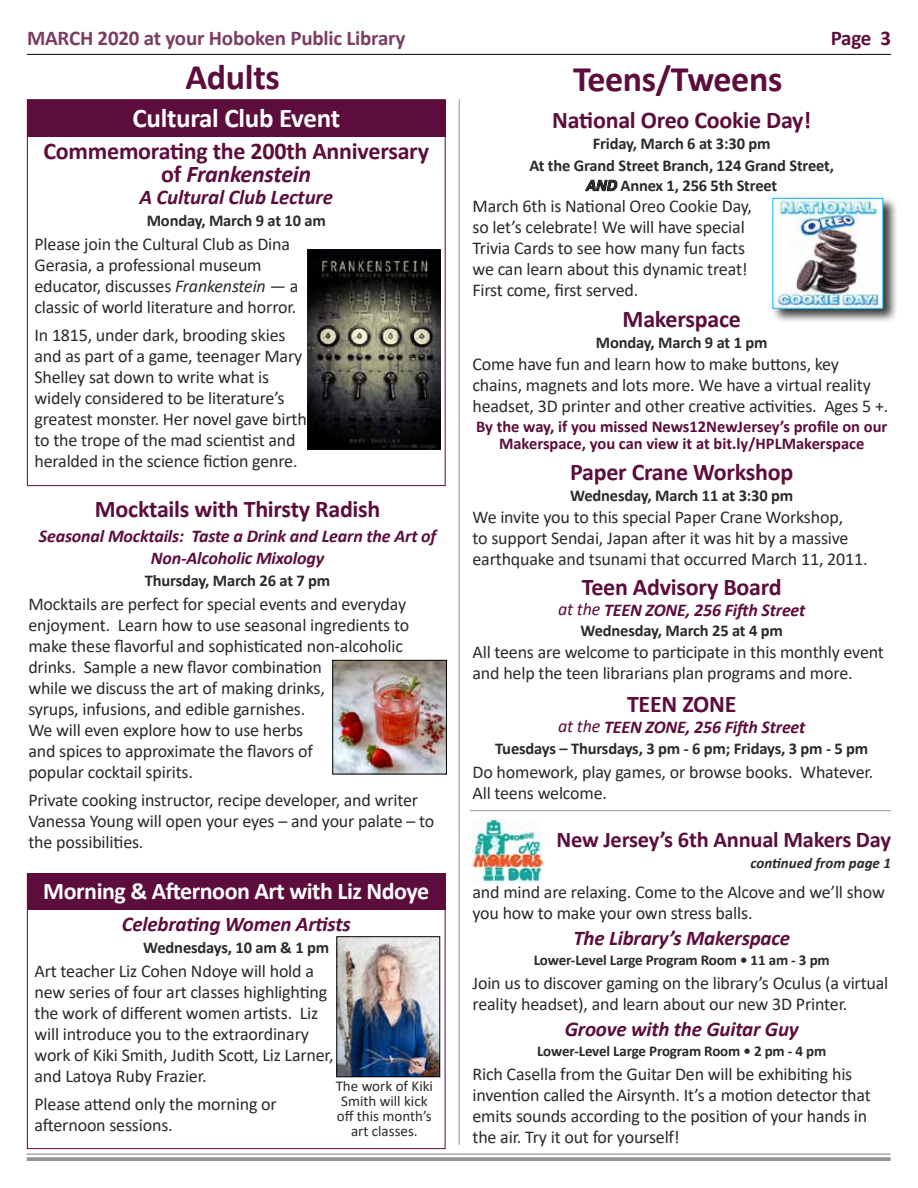
<style>
.page{position:relative;width:918px;height:1188px;background:#fff}
.page>*{position:absolute;margin:0;border:0;box-sizing:border-box;transform-origin:0 0}
.t1{font:700 36px "Calibri";letter-spacing:-.01em;color:#5c0d3c}
.t2{font:700 27px "Calibri";letter-spacing:-.01em;color:#fff}
.t3{font:700 24px/22.5px "Calibri";letter-spacing:-.01em;color:#5c0d3c;text-align:center}
.t4{font:700 24px "Calibri";letter-spacing:-.02em;color:#fff}
.t5{font:700 22.5px "Calibri";letter-spacing:-.01em;color:#5c0d3c}
.t6{font:italic 700 21px "Calibri";letter-spacing:-.01em;color:#5c0d3c}
.t7{font:700 21px "Calibri";letter-spacing:-.01em;color:#7d3d63}
.t8{font:700 21px "Calibri";color:#5c0d3c}
.t9{font:18px/21px "Calibri";letter-spacing:-.01em;color:#2c2926}
.t10{font:italic 700 18px/22.5px "Calibri";letter-spacing:-.01em;color:#5c0d3c;text-align:center}
.t11{font:700 16.5px/21.8px "Calibri";letter-spacing:-.01em;color:#2c2926;text-align:center}
.t12{font:700 16.5px/16.5px "Calibri";color:#5c0d3c;text-align:center}
.t13{font:700 15px "Calibri";letter-spacing:-.01em;color:#2c2926}
.t14{font:15px/15px "Calibri";color:#2c2926;text-align:center}
.t15{font:italic 700 15px "Calibri";color:#2c2926}
.s1{font-style:italic}
.s2{font-weight:400}
</style>
<div class="page">
<hr style="left:27px;top:1153px;width:864px;height:2px;background:#939598">
<svg style="left:27px;top:1157px;width:864px;height:4px;fill:#939598"></svg>
<hr style="left:27px;top:54px;width:864px;height:1px;background:#000">
<div style="left:27px;top:100px;width:419px;height:37px;background:#5c0d3c"></div>
<div style="left:27px;top:874px;width:419px;height:36px;background:#5c0d3c"></div>
<div style="left:27px;top:873px;width:419px;height:276px;border:1px solid #5c0d3c"></div>
<img style="left:338px;top:938px;width:100px;height:137px">
<div style="left:336px;top:936px;width:104px;height:141px;border:1px solid #000"></div>
<img style="left:307px;top:250px;width:133px;height:199px">
<svg style="left:585px;top:179px;width:33px;height:12px"></svg>
<div style="left:771px;top:196px;width:127px;height:128px;background:#000;opacity:.75"></div>
<img style="left:774px;top:200px;width:107px;height:107px">
<div style="left:772px;top:198px;width:111px;height:111px;border:1px solid #01b3ff"></div>
<img style="left:472px;top:818px;width:70px;height:64px">
<hr style="left:470px;top:810px;width:421px;height:1px;background:#939598">
<img style="left:334px;top:662px;width:111px;height:110px">
<div style="left:332px;top:660px;width:115px;height:114px;border:1px solid #000"></div>
<hr style="left:459px;top:99px;width:1px;height:1046px;background:#939598">
<p class="t7" style="left:27px;top:23px;width:380px">MARCH 2020 at your Hoboken Public Library</p>
<p class="t8" style="left:831px;top:23px;width:62px">Page 3</p>
<h1 class="t1" style="left:186px;top:51px;width:96px">Adults</h1>
<h2 class="t2" style="left:132px;top:99px;width:209px">Cultural Club Event</h2>
<h3 class="t3" style="left:44px;top:140px;width:387px">Commemorating the 200th Anniversary of <span class="s1">Frankenstein</span></h3>
<p class="t6" style="left:139px;top:182px;width:195px">A Cultural Club Lecture</p>
<p class="t11" style="left:147px;top:209px;width:181px">Monday, March 9 at 10 am</p>
<p class="t9" style="left:34px;top:233px;width:265px">Please join the Cultural Club as Dina Gerasia, a professional museum educator, discusses <span class="s1">Frankenstein</span> — a classic of world literature and horror.</p>
<p class="t9" style="left:34px;top:324px;width:274px">In 1815, under dark, brooding skies and as part of a game, teenager Mary Shelley sat down to write what is widely considered to be literature’s greatest monster. Her novel gave birth to the trope of the mad scientist and heralded in the science fiction genre.</p>
<h1 class="t1" style="left:573px;top:54px;width:211px">Teens/Tweens</h1>
<h3 class="t3" style="left:552px;top:108px;width:260px">National Oreo Cookie Day!</h3>
<p class="t11" style="left:529px;top:133px;width:306px">Friday, March 6 at 3:30 pm<br>At the Grand Street Branch, 124 Grand Street,</p>
<p class="t11" style="left:586px;top:174px;width:193px"><span class="s1">AND</span> Annex 1, 256 5th Street</p>
<p class="t9" style="left:472px;top:195px;width:281px">March 6th is National Oreo Cookie Day, so let’s celebrate! We will have special Trivia Cards to see how many fun facts we can learn about this dynamic treat!<br>First come, first served.</p>
<h3 class="t3" style="left:623px;top:307px;width:120px">Makerspace</h3>
<p class="t11" style="left:596px;top:332px;width:173px">Monday, March 9 at 1 pm</p>
<p class="t9" style="left:472px;top:353px;width:417px">Come have fun and learn how to make buttons, key chains, magnets and lots more. We have a virtual reality headset, 3D printer and other creative activities. Ages 5 +.</p>
<p class="t12" style="left:476px;top:418px;width:413px">By the way, if you missed News12NewJersey’s profile on our<br>Makerspace, you can view it at bit.ly/HPLMakerspace</p>
<h3 class="t3" style="left:570px;top:460px;width:225px">Paper Crane Workshop</h3>
<p class="t11" style="left:570px;top:485px;width:225px">Wednesday, March 11 at 3:30 pm</p>
<p class="t9" style="left:472px;top:506px;width:397px">We invite you to this special Paper Crane Workshop,<br>to support Sendai, Japan after it was hit by a massive earthquake and tsunami that occurred March 11, 2011.</p>
<h3 class="t3" style="left:582px;top:576px;width:201px">Teen Advisory Board</h3>
<p class="t10" style="left:558px;top:598px;width:249px"><span class="s2">at the</span> TEEN ZONE, 256 Fifth Street</p>
<p class="t11" style="left:581px;top:620px;width:204px">Wednesday, March 25 at 4 pm</p>
<p class="t9" style="left:472px;top:641px;width:413px">All teens are welcome to participate in this monthly event and help the teen librarians plan programs and more.</p>
<h3 class="t3" style="left:627px;top:693px;width:111px">TEEN ZONE</h3>
<p class="t10" style="left:558px;top:716px;width:249px"><span class="s2">at the</span> TEEN ZONE, 256 Fifth Street</p>
<p class="t11" style="left:495px;top:737px;width:375px">Tuesdays – Thursdays, 3 pm - 6 pm; Fridays, 3 pm - 5 pm</p>
<p class="t9" style="left:472px;top:761px;width:402px">Do homework, play games, or browse books. Whatever.<br>All teens welcome.</p>
<h3 class="t3" style="left:95px;top:497px;width:287px">Mocktails with Thirsty Radish</h3>
<p class="t10" style="left:39px;top:524px;width:399px">Seasonal Mocktails: Taste a Drink and Learn the Art of<br>Non-Alcoholic Mixology</p>
<p class="t11" style="left:145px;top:569px;width:187px">Thursday, March 26 at 7 pm</p>
<p class="t9" style="left:28px;top:593px;width:382px">Mocktails are perfect for special events and everyday enjoyment. Learn how to use seasonal ingredients to make these flavorful and sophisticated non-alcoholic drinks. Sample a new flavor combination<br>while we discuss the art of making drinks,<br>syrups, infusions, and edible garnishes.<br>We will even explore how to use herbs<br>and spices to approximate the flavors of<br>popular cocktail spirits.</p>
<p class="t9" style="left:28px;top:789px;width:407px">Private cooking instructor, recipe developer, and writer<br>Vanessa Young will open your eyes – and your palate – to the possibilities.</p>
<p class="t5" style="left:556px;top:824px;width:336px">New Jersey’s 6th Annual Makers Day</p>
<p class="t15" style="left:751px;top:852px;width:142px">continued from page 1</p>
<h3 class="t4" style="left:43px;top:874px;width:387px">Morning &amp; Afternoon Art with Liz Ndoye</h3>
<p class="t6" style="left:122px;top:909px;width:231px">Celebrating Women Artists</p>
<p class="t11" style="left:143px;top:936px;width:187px">Wednesdays, 10 am &amp; 1 pm</p>
<p class="t9" style="left:34px;top:960px;width:301px">Art teacher Liz Cohen Ndoye will hold a new series of four art classes highlighting the work of different women artists. Liz will introduce you to the extraordinary work of Kiki Smith, Judith Scott, Liz Larner, and Latoya Ruby Frazier.</p>
<p class="t9" style="left:34px;top:1093px;width:244px">Please attend only the morning or afternoon sessions.</p>
<p class="t14" style="left:336px;top:1078px;width:99px">The work of Kiki<br>Smith will kick off this month’s art classes.</p>
<p class="t9" style="left:472px;top:881px;width:414px">and mind are relaxing. Come to the Alcove and we’ll show you how to make your own stress balls.</p>
<p class="t6" style="left:573px;top:923px;width:218px">The Library’s Makerspace</p>
<p class="t13" style="left:534px;top:949px;width:298px">Lower-Level Large Program Room • 11 am - 3 pm</p>
<p class="t9" style="left:472px;top:972px;width:417px">Join us to discover gaming on the library’s Oculus (a virtual reality headset), and learn about our new 3D Printer.</p>
<p class="t6" style="left:565px;top:1014px;width:236px">Groove with the Guitar Guy</p>
<p class="t13" style="left:537px;top:1040px;width:291px">Lower-Level Large Program Room • 2 pm - 4 pm</p>
<p class="t9" style="left:472px;top:1063px;width:400px">Rich Casella from the Guitar Den will be exhibiting his invention called the Airsynth. It’s a motion detector that emits sounds according to the position of your hands in the air. Try it out for yourself!</p>
</div>
